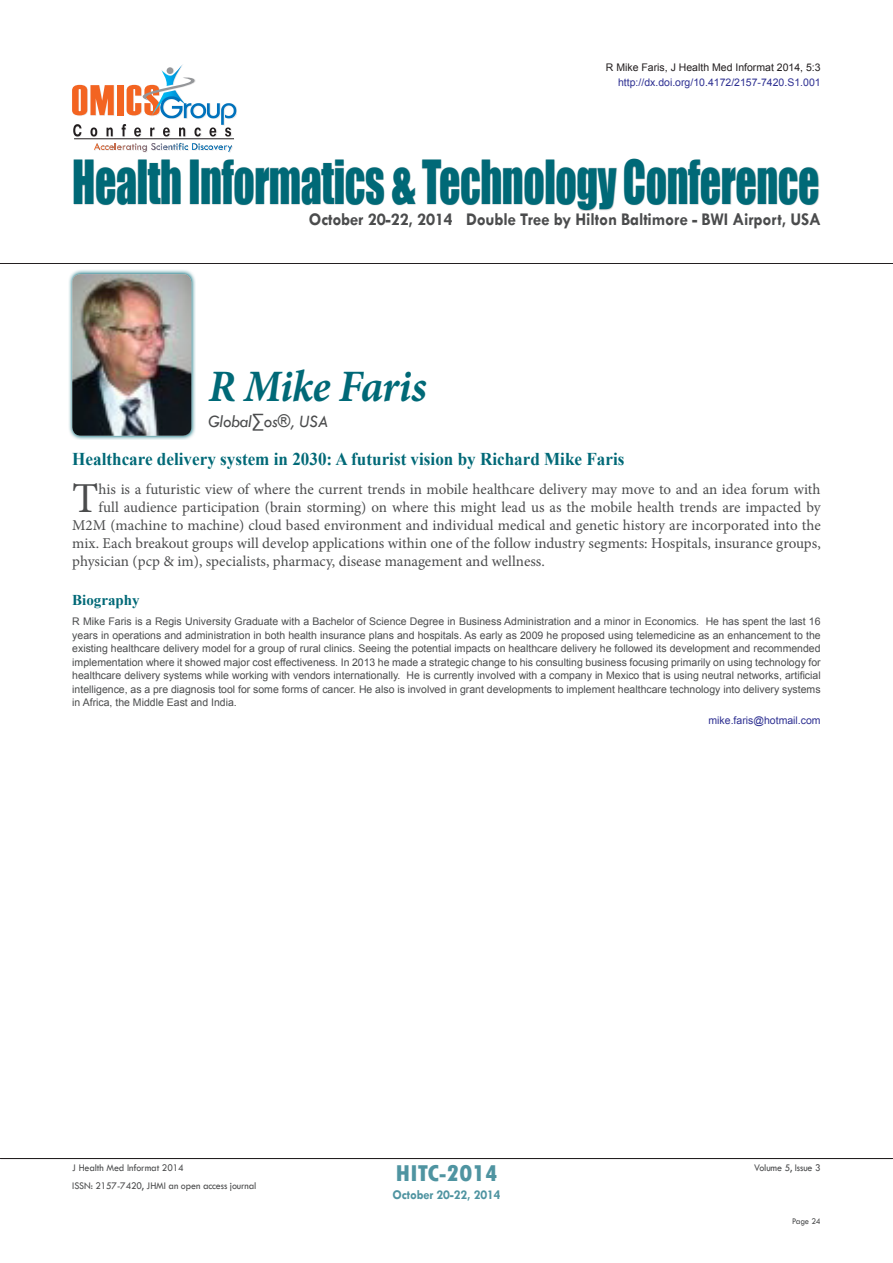
<style>
.page{position:relative;width:893px;height:1263px;background:#fff}
.page>*{position:absolute;margin:0;border:0;box-sizing:border-box;transform-origin:0 0}
.t1{font:55.8px "Impact";letter-spacing:-.01em;color:#006977;scale:.75 1}
.t2{font:italic 700 45px "Minion Pro";letter-spacing:-.015em;color:#006977;scale:.95 1}
.t3{font:42.75px "Minion Pro";color:#4b4c4d}
.t4{font:800 condensed 24px "Tw Cen";letter-spacing:-.01em;color:#4f94a1;scale:1.1 1}
.t5{font:700 18px "Times New Roman";color:#006977;scale:.95 1}
.t6{font:700 18px "Tw Cen";letter-spacing:-.01em;color:#4b4c4d;scale:.95 1}
.t7{font:italic 18px "Tw Cen";letter-spacing:-.01em;color:#4b4c4d;scale:.95 1}
.t8{font:15px "Minion Pro";color:#4b4c4d}
.t9{font:700 15px "Times New Roman";color:#006977}
.t10{font:700 13.5px "Tw Cen";letter-spacing:-.01em;color:#4f94a1;scale:.95 1}
.t11{font:10.5px/13.5px "Arial";color:#4b4c4d;text-align:justify}
.t12{font:10.5px "Tw Cen";letter-spacing:-.01em;color:#4b4c4d;scale:.95 1}
.t13{font:10.5px "Arial";color:#2e3092}
.t14{font:10.5px "Arial";color:#231f20}
.t15{font:9px "Tw Cen";letter-spacing:-.02em;color:#4b4c4d;scale:.95 1}
</style>
<div class="page">
<svg style="left:72px;top:85px;width:42px;height:30px"></svg>
<div style="left:117px;top:85px;width:7px;height:30px;background:#f36421"></div>
<hr style="left:74px;top:139px;width:160px;height:1px;background:#231f20">
<svg style="left:73px;top:124px;width:8px;height:13px"></svg>
<svg style="left:90px;top:127px;width:7px;height:10px"></svg>
<svg style="left:107px;top:127px;width:6px;height:9px"></svg>
<svg style="left:122px;top:64px;width:114px;height:73px"></svg>
<svg style="left:94px;top:143px;width:138px;height:9px"></svg>
<hr style="left:0;top:263px;width:893px;height:1px;background:#231f20">
<hr style="left:0;top:1158px;width:893px;height:1px;background:#231f20">
<div style="left:74px;top:159px;width:746px;height:52px;background:#231f20;opacity:.25"></div>
<svg style="left:69px;top:270px;width:127px;height:170px;background:#bed7da"></svg>
<img style="left:72px;top:274px;width:119px;height:162px">
<p class="t14" style="left:606px;top:61px;width:216px">R Mike Faris, J Health Med Informat 2014, 5:3</p>
<p class="t13" style="left:618px;top:75px;width:204px">http://dx.doi.org/10.4172/2157-7420.S1.001</p>
<h1 class="t1" style="left:72px;top:139px;width:998px">Health Informatics &amp; Technology Conference</h1>
<h3 class="t6" style="left:309px;top:209px;width:540px">October 20-22, 2014 Double Tree by Hilton Baltimore - BWI Airport, USA</h3>
<p class="t2" style="left:208px;top:355px;width:231px">R Mike Faris</p>
<p class="t7" style="left:208px;top:411px;width:128px">Global∑os®, USA</p>
<p class="t5" style="left:72px;top:447px;width:583px">Healthcare delivery system in 2030: A futurist vision by Richard Mike Faris</p>
<p class="t3" style="left:72px;top:469px;width:28px">T</p>
<p class="t8" style="left:99px;top:479px;width:723px">his is a futuristic view of where the current trends in mobile healthcare delivery may move to and an idea forum with</p>
<p class="t8" style="left:99px;top:497px;width:723px">full audience participation (brain storming) on where this might lead us as the mobile health trends are impacted by</p>
<p class="t8" style="left:72px;top:515px;width:750px">M2M (machine to machine) cloud based environment and individual medical and genetic history are incorporated into the</p>
<p class="t8" style="left:72px;top:533px;width:750px">mix. Each breakout groups will develop applications within one of the follow industry segments: Hospitals, insurance groups,</p>
<p class="t8" style="left:72px;top:551px;width:474px">physician (pcp &amp; im), specialists, pharmacy, disease management and wellness.</p>
<p class="t9" style="left:72px;top:590px;width:69px">Biography</p>
<p class="t11" style="left:72px;top:615px;width:750px">R Mike Faris is a Regis University Graduate with a Bachelor of Science Degree in Business Administration and a minor in Economics. He has spent the last 16 years in operations and administration in both health insurance plans and hospitals. As early as 2009 he proposed using telemedicine as an enhancement to the existing healthcare delivery model for a group of rural clinics. Seeing the potential impacts on healthcare delivery he followed its development and recommended implementation where it showed major cost effectiveness. In 2013 he made a strategic change to his consulting business focusing primarily on using technology for healthcare delivery systems while working with vendors internationally. He is currently involved with a company in Mexico that is using neutral networks, artificial intelligence, as a pre diagnosis tool for some forms of cancer. He also is involved in grant developments to implement healthcare technology into delivery systems in Africa, the Middle East and India.</p>
<p class="t13" style="left:708px;top:713px;width:114px">mike.faris@hotmail.com</p>
<p class="t12" style="left:72px;top:1162px;width:119px">J Health Med Informat 2014</p>
<p class="t12" style="left:754px;top:1162px;width:72px">Volume 5, Issue 3</p>
<p class="t12" style="left:72px;top:1179px;width:195px">ISSN: 2157-7420, JHMI an open access journal</p>
<h3 class="t4" style="left:395px;top:1159px;width:94px">HITC-2014</h3>
<p class="t10" style="left:392px;top:1186px;width:115px">October 20-22, 2014</p>
<p class="t15" style="left:792px;top:1215px;width:32px">Page 24</p>
</div>
